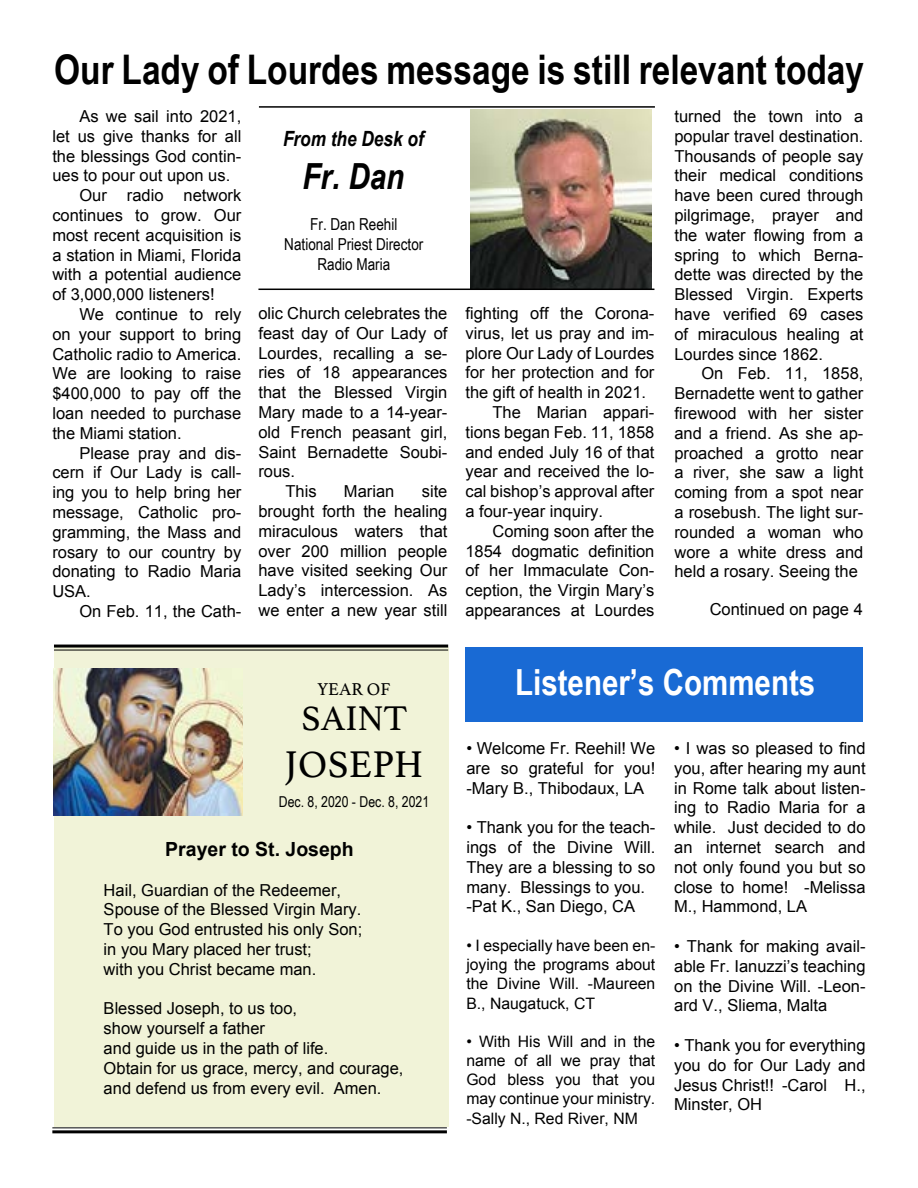
<style>
.page{position:relative;width:918px;height:1188px;background:#fff}
.page>*{position:absolute;margin:0;border:0;box-sizing:border-box;transform-origin:0 0}
.t1{font:700 40.8px "Arial Narrow";color:#000}
.t2{font:39px "Athelas";color:#000}
.t3{font:700 36px "Arial Narrow";color:#fff}
.t4{font:italic 700 36px "Arial Narrow";color:#000}
.t5{font:36px "Athelas";color:#000}
.t6{font:italic 700 21px "Arial Narrow";color:#000}
.t7{font:700 19.5px "Arial";color:#000}
.t8{font:18px "Athelas";color:#000}
.t9{font:16.5px/19.8px "Arial";color:#000;text-align:justify}
.t10{font:16.5px/19.8px "Arial Narrow";color:#000;text-align:center}
.t11{font:15.75px/19px "Arial";color:#000;text-align:justify}
.t12{font:15px "Arial Narrow";color:#000}
</style>
<div class="page">
<hr style="left:259px;top:106px;width:396px;height:2px;background:#000">
<img style="left:470px;top:110px;width:182px;height:179px">
<hr style="left:258px;top:289px;width:396px;height:1px;background:#000">
<div style="left:54px;top:648px;width:394px;height:479px;background:#f1f3d8"></div>
<img style="left:54px;top:669px;width:189px;height:146px">
<hr style="left:54px;top:645px;width:394px;height:3px;background:#000">
<hr style="left:54px;top:650px;width:394px;height:1px;background:#000">
<hr style="left:52px;top:1127px;width:395px;height:1px;background:#000">
<hr style="left:52px;top:1130px;width:395px;height:3px;background:#000">
<div style="left:465px;top:648px;width:398px;height:74px;background:#196ad4"></div>
<h1 class="t1" style="left:54px;top:38px;width:811px">Our Lady of Lourdes message is still relevant today</h1>
<p class="t9" style="left:674px;top:106px;width:190px">turned the town into a popular travel destination.<br>Thousands of people say their medical conditions have been cured through pilgrimage, prayer and the water flowing from a spring to which Berna&shy;dette was directed by the Blessed Virgin. Experts have verified 69 cases of miraculous healing at Lourdes since 1862.</p>
<p class="t9" style="left:674px;top:364px;width:190px;text-indent:27px">On Feb. 11, 1858, Bernadette went to gather firewood with her sister and a friend. As she ap&shy;proached a grotto near a river, she saw a light coming from a spot near a rosebush. The light sur&shy;rounded a woman who wore a white dress and held a rosary. Seeing the</p>
<p class="t9" style="left:79px;top:106px;width:164px">As we sail into 2021,</p>
<p class="t9" style="left:52px;top:126px;width:190px">let us give thanks for all</p>
<p class="t9" style="left:52px;top:146px;width:190px">the blessings God contin-</p>
<p class="t9" style="left:52px;top:166px;width:179px">ues to pour out upon us.</p>
<p class="t9" style="left:79px;top:186px;width:163px">Our radio network</p>
<p class="t9" style="left:52px;top:205px;width:190px">continues to grow. Our</p>
<p class="t9" style="left:52px;top:225px;width:190px">most recent acquisition is</p>
<p class="t9" style="left:52px;top:245px;width:190px">a station in Miami, Florida</p>
<p class="t9" style="left:52px;top:265px;width:190px">with a potential audience</p>
<p class="t9" style="left:52px;top:285px;width:164px">of 3,000,000 listeners!</p>
<p class="t9" style="left:79px;top:304px;width:163px">We continue to rely</p>
<p class="t9" style="left:52px;top:324px;width:190px">on your support to bring</p>
<p class="t9" style="left:52px;top:344px;width:190px">Catholic radio to America.</p>
<p class="t9" style="left:52px;top:364px;width:191px">We are looking to raise</p>
<p class="t9" style="left:52px;top:384px;width:191px">$400,000 to pay off the</p>
<p class="t9" style="left:52px;top:403px;width:190px">loan needed to purchase</p>
<p class="t9" style="left:52px;top:423px;width:131px">the Miami station.</p>
<p class="t9" style="left:79px;top:443px;width:163px">Please pray and dis-</p>
<p class="t9" style="left:52px;top:463px;width:191px">cern if Our Lady is call-</p>
<p class="t9" style="left:52px;top:483px;width:190px">ing you to help bring her</p>
<p class="t9" style="left:52px;top:502px;width:190px">message, Catholic pro-</p>
<p class="t9" style="left:52px;top:522px;width:190px">gramming, the Mass and</p>
<p class="t9" style="left:52px;top:542px;width:191px">rosary to our country by</p>
<p class="t9" style="left:52px;top:562px;width:190px">donating to Radio Maria</p>
<p class="t9" style="left:52px;top:582px;width:40px">USA.</p>
<p class="t9" style="left:79px;top:601px;width:164px">On Feb. 11, the Cath-</p>
<p class="t6" style="left:283px;top:123px;width:142px">From the Desk of</p>
<h3 class="t4" style="left:303px;top:150px;width:103px">Fr. Dan</h3>
<p class="t10" style="left:284px;top:214px;width:141px">Fr. Dan Reehil<br>National Priest Director<br>Radio Maria</p>
<p class="t9" style="left:465px;top:303px;width:191px">fighting off the Corona-</p>
<p class="t9" style="left:465px;top:323px;width:190px">virus, let us pray and im-</p>
<p class="t9" style="left:465px;top:343px;width:190px">plore Our Lady of Lourdes</p>
<p class="t9" style="left:465px;top:363px;width:190px">for her protection and for</p>
<p class="t9" style="left:465px;top:383px;width:182px">the gift of health in 2021.</p>
<p class="t9" style="left:492px;top:402px;width:163px">The Marian appari-</p>
<p class="t9" style="left:465px;top:422px;width:190px">tions began Feb. 11, 1858</p>
<p class="t9" style="left:465px;top:442px;width:191px">and ended July 16 of that</p>
<p class="t9" style="left:465px;top:462px;width:190px">year and received the lo-</p>
<p class="t9" style="left:465px;top:482px;width:190px">cal bishop’s approval after</p>
<p class="t9" style="left:465px;top:501px;width:139px">a four-year inquiry.</p>
<p class="t9" style="left:492px;top:521px;width:163px">Coming soon after the</p>
<p class="t9" style="left:465px;top:541px;width:190px">1854 dogmatic definition</p>
<p class="t9" style="left:465px;top:561px;width:190px">of her Immaculate Con-</p>
<p class="t9" style="left:465px;top:581px;width:190px">ception, the Virgin Mary’s</p>
<p class="t9" style="left:465px;top:600px;width:190px">appearances at Lourdes</p>
<p class="t9" style="left:258px;top:303px;width:190px">olic Church celebrates the</p>
<p class="t9" style="left:258px;top:323px;width:190px">feast day of Our Lady of</p>
<p class="t9" style="left:258px;top:343px;width:190px">Lourdes, recalling a se-</p>
<p class="t9" style="left:258px;top:363px;width:190px">ries of 18 appearances</p>
<p class="t9" style="left:258px;top:383px;width:190px">that the Blessed Virgin</p>
<p class="t9" style="left:258px;top:402px;width:190px">Mary made to a 14-year-</p>
<p class="t9" style="left:258px;top:422px;width:190px">old French peasant girl,</p>
<p class="t9" style="left:258px;top:442px;width:191px">Saint Bernadette Soubi-</p>
<p class="t9" style="left:258px;top:462px;width:38px">rous.</p>
<p class="t9" style="left:285px;top:482px;width:33px">This</p>
<p class="t9" style="left:344px;top:482px;width:52px">Marian</p>
<p class="t9" style="left:258px;top:482px;width:191px;text-indent:163px">site brought forth the healing miraculous waters that over 200 million people have visited seeking Our Lady’s intercession. As we enter a new year still</p>
<p class="t9" style="left:710px;top:599px;width:155px">Continued on page 4</p>
<p class="t8" style="left:317px;top:675px;width:75px">YEAR OF</p>
<h3 class="t5" style="left:301px;top:689px;width:108px">SAINT</h3>
<h2 class="t2" style="left:285px;top:733px;width:140px">JOSEPH</h2>
<p class="t12" style="left:279px;top:790px;width:152px">Dec. 8, 2020 - Dec. 8, 2021</p>
<p class="t7" style="left:165px;top:836px;width:190px">Prayer to St. Joseph</p>
<p class="t9" style="left:104px;top:880px;width:260px;text-align:left">Hail, Guardian of the Redeemer,<br>Spouse of the Blessed Virgin Mary.<br>To you God entrusted his only Son; in you Mary placed her trust;<br>with you Christ became man.</p>
<p class="t9" style="left:104px;top:999px;width:301px;text-align:left">Blessed Joseph, to us too,<br>show yourself a father<br>and guide us in the path of life.<br>Obtain for us grace, mercy, and courage, and defend us from every evil. Amen.</p>
<h3 class="t3" style="left:515px;top:655px;width:302px">Listener’s Comments</h3>
<p class="t9" style="left:466px;top:738px;width:190px">• Welcome Fr. Reehil! We are so grateful for you! -Mary B., Thibodaux, LA</p>
<p class="t9" style="left:466px;top:818px;width:191px;text-align:left">• Thank you for the teach&shy;ings of the Divine Will.<br>They are a blessing to so many. Blessings to you. -Pat K., San Diego, CA</p>
<p class="t11" style="left:466px;top:936px;width:190px">• I especially have been en&shy;joying the programs about the Divine Will. -Maureen B., Naugatuck, CT</p>
<p class="t11" style="left:466px;top:1032px;width:191px">• With His Will and in the name of all we pray that God bless you that you may continue your ministry. -Sally N., Red River, NM</p>
<p class="t9" style="left:674px;top:738px;width:193px">• I was so pleased to find you, after hearing my aunt in Rome talk about listen&shy;ing to Radio Maria for a while. Just decided to do an internet search and not only found you but so close to home! -Melissa M., Hammond, LA</p>
<p class="t9" style="left:674px;top:936px;width:193px">• Thank for making avail&shy;able Fr. Ianuzzi’s teaching on the Divine Will. -Leon&shy;ard V., Sliema, Malta</p>
<p class="t9" style="left:674px;top:1035px;width:193px">• Thank you for everything you do for Our Lady and Jesus Christ!! -Carol H., Minster, OH</p>
</div>
